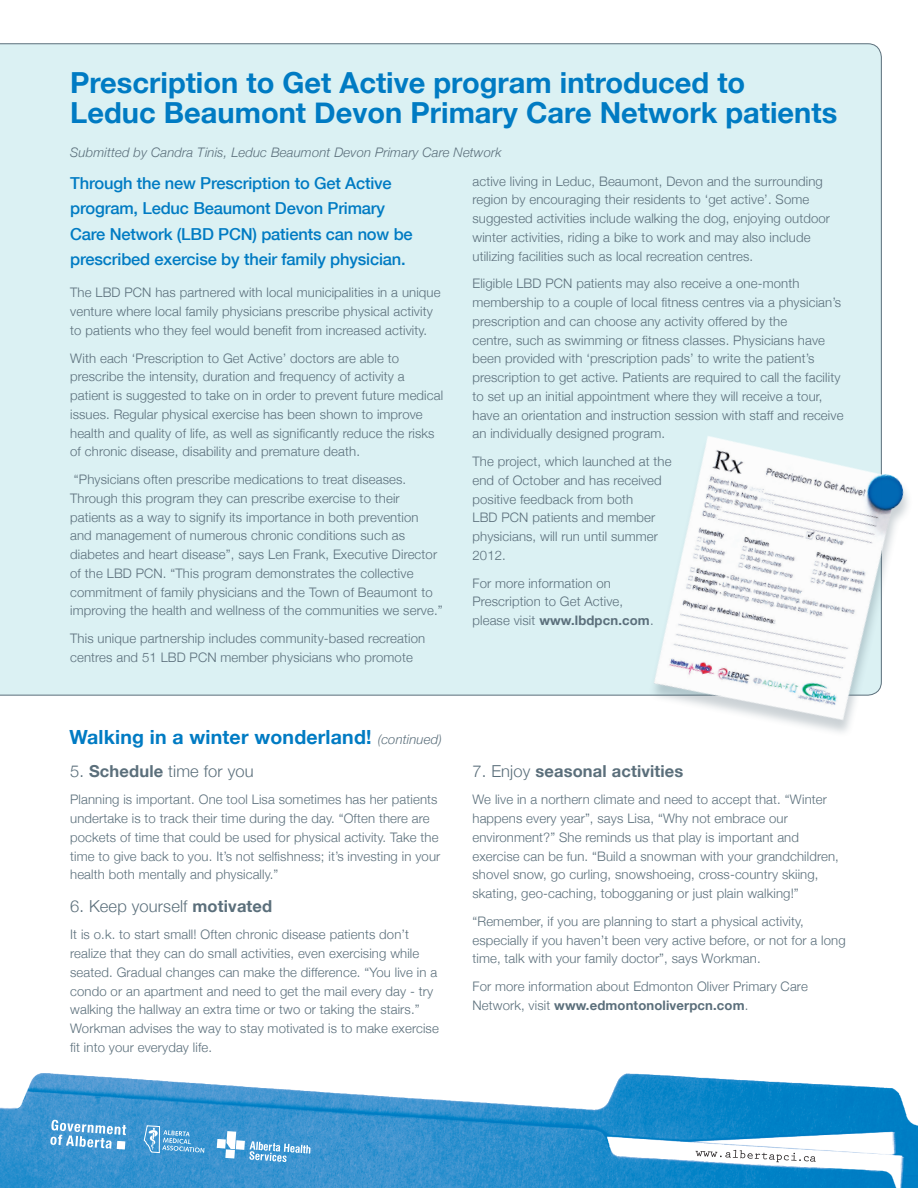
<style>
.page{position:relative;width:918px;height:1188px;background:#fff}
.page>*{position:absolute;margin:0;border:0;box-sizing:border-box;transform-origin:0 0}
.t1{font:700 29.1px/30px "Helvetica Neue";color:#007bc3}
.title_continued{font:700 19.5px "Helvetica Neue";letter-spacing:.01em;color:#007bc3}
.intro{font:500 16.5px/25.5px "Helvetica Neue";letter-spacing:-.01em;color:#007bc3}
.jan12_goal{font:300 16.5px "Helvetica Neue";letter-spacing:.01em;color:#5b6f7b}
.jan12_goal-2{font:700 16.5px "Helvetica Neue";letter-spacing:.01em;color:#5b6f7b}
.body{font:300 13.2px/18.8px "Helvetica Neue";letter-spacing:.01em;color:#5b6f7b}
.byline{font:italic 300 13.2px "Helvetica Neue";letter-spacing:.01em;color:#5b6f7b}
.s1{font-weight:300;font-style:italic;font-size:13.2px;color:#5b6f7b}
.s2{font-weight:700}
.s3{font-weight:300}
</style>
<div class="page">
<img style="left:0;top:1073px;width:918px;height:115px">
<svg style="left:144px;top:1125px;width:60px;height:28px;background:#5fa8d8"></svg>
<svg style="left:217px;top:1131px;width:94px;height:31px"></svg>
<svg style="left:50px;top:1120px;width:76px;height:30px"></svg>
<svg style="left:696px;top:1150px;width:120px;height:12px"></svg>
<div style="left:0;top:43px;width:882px;height:653px;background:#dbf1f3"></div>
<img style="left:643px;top:425px;width:265px;height:308px">
<p class="t1" style="left:70px;top:67px;width:769px">Prescription to Get Active program introduced to<br>Leduc Beaumont Devon Primary Care Network patients</p>
<p class="byline" style="left:70px;top:144px;width:433px">Submitted by Candra Tinis, Leduc Beaumont Devon Primary Care Network</p>
<p class="intro" style="left:70px;top:170px;width:344px">Through the new Prescription to Get Active program, Leduc Beaumont Devon Primary Care Network (LBD PCN) patients can now be prescribed exercise by their family physician.</p>
<p class="body" style="left:70px;top:283px;width:372px">The LBD PCN has partnered with local municipalities in a unique venture where local family physicians prescribe physical activity to patients who they feel would benefit from increased activity.</p>
<p class="body" style="left:70px;top:348px;width:374px">With each ‘Prescription to Get Active’ doctors are able to prescribe the intensity, duration and frequency of activity a patient is suggested to take on in order to prevent future medical issues. Regular physical exercise has been shown to improve health and quality of life, as well as significantly reduce the risks of chronic disease, disability and premature death.</p>
<p class="body" style="left:70px;top:470px;width:374px">“Physicians often prescribe medications to treat diseases.<br>Through this program they can prescribe exercise to their patients as a way to signify its importance in both prevention and management of numerous chronic conditions such as diabetes and heart disease”, says Len Frank, Executive Director of the LBD PCN. “This program demonstrates the collective commitment of family physicians and the Town of Beaumont to improving the health and wellness of the communities we serve.”</p>
<p class="body" style="left:70px;top:629px;width:356px">This unique partnership includes community-based recreation centres and 51 LBD PCN member physicians who promote</p>
<p class="title_continued" style="left:69px;top:725px;width:374px">Walking in a winter wonderland! <span class="s1">(continued)</span></p>
<p class="jan12_goal" style="left:70px;top:761px;width:185px">5. <span class="s2">Schedule</span> time for you</p>
<p class="body" style="left:70px;top:790px;width:372px">Planning is important. One tool Lisa sometimes has her patients undertake is to track their time during the day. “Often there are pockets of time that could be used for physical activity. Take the time to give back to you. It’s not selfishness; it’s investing in your health both mentally and physically.”</p>
<p class="jan12_goal" style="left:70px;top:896px;width:204px">6. Keep yourself <span class="s2">motivated</span></p>
<p class="body" style="left:70px;top:925px;width:370px">It is o.k. to start small! Often chronic disease patients don’t realize that they can do small activities, even exercising while seated. Gradual changes can make the difference. “You live in a condo or an apartment and need to get the mail every day - try walking the hallway an extra time or two or taking the stairs.” Workman advises the way to stay motivated is to make exercise fit into your everyday life.</p>
<p class="body" style="left:472px;top:171px;width:359px">active living in Leduc, Beaumont, Devon and the surrounding region by encouraging their residents to ‘get active’. Some suggested activities include walking the dog, enjoying outdoor winter activities, riding a bike to work and may also include utilizing facilities such as local recreation centres.</p>
<p class="body" style="left:472px;top:274px;width:373px">Eligible LBD PCN patients may also receive a one-month membership to a couple of local fitness centres via a physician’s prescription and can choose any activity offered by the<br>centre, such as swimming or fitness classes. Physicians have been provided with ‘prescription pads’ to write the patient’s prescription to get active. Patients are required to call the facility to set up an initial appointment where they will receive a tour, have an orientation and instruction session with staff and receive an individually designed program.</p>
<p class="body" style="left:472px;top:452px;width:201px">The project, which launched at the end of October and has received positive feedback from both<br>LBD PCN patients and member physicians, will run until summer<br>2012.</p>
<p class="body" style="left:472px;top:573px;width:183px">For more information on<br>Prescription to Get Active, please visit <span class="s2">www.lbdpcn.com</span>.</p>
<p class="jan12_goal-2" style="left:472px;top:760px;width:212px"><span class="s3">7. Enjoy</span> seasonal activities</p>
<p class="body" style="left:472px;top:790px;width:368px">We live in a northern climate and need to accept that. “Winter happens every year”, says Lisa, “Why not embrace our environment?” She reminds us that play is important and exercise can be fun. “Build a snowman with your grandchildren, shovel snow, go curling, snowshoeing, cross-country skiing, skating, geo-caching, tobogganing or just plain walking!”</p>
<p class="body" style="left:472px;top:911px;width:375px">“Remember, if you are planning to start a physical activity, especially if you haven’t been very active before, or not for a long time, talk with your family doctor”, says Workman.</p>
<p class="body" style="left:472px;top:977px;width:337px">For more information about Edmonton Oliver Primary Care<br>Network, visit <span class="s2">www.edmontonoliverpcn.com</span>.</p>
</div>
